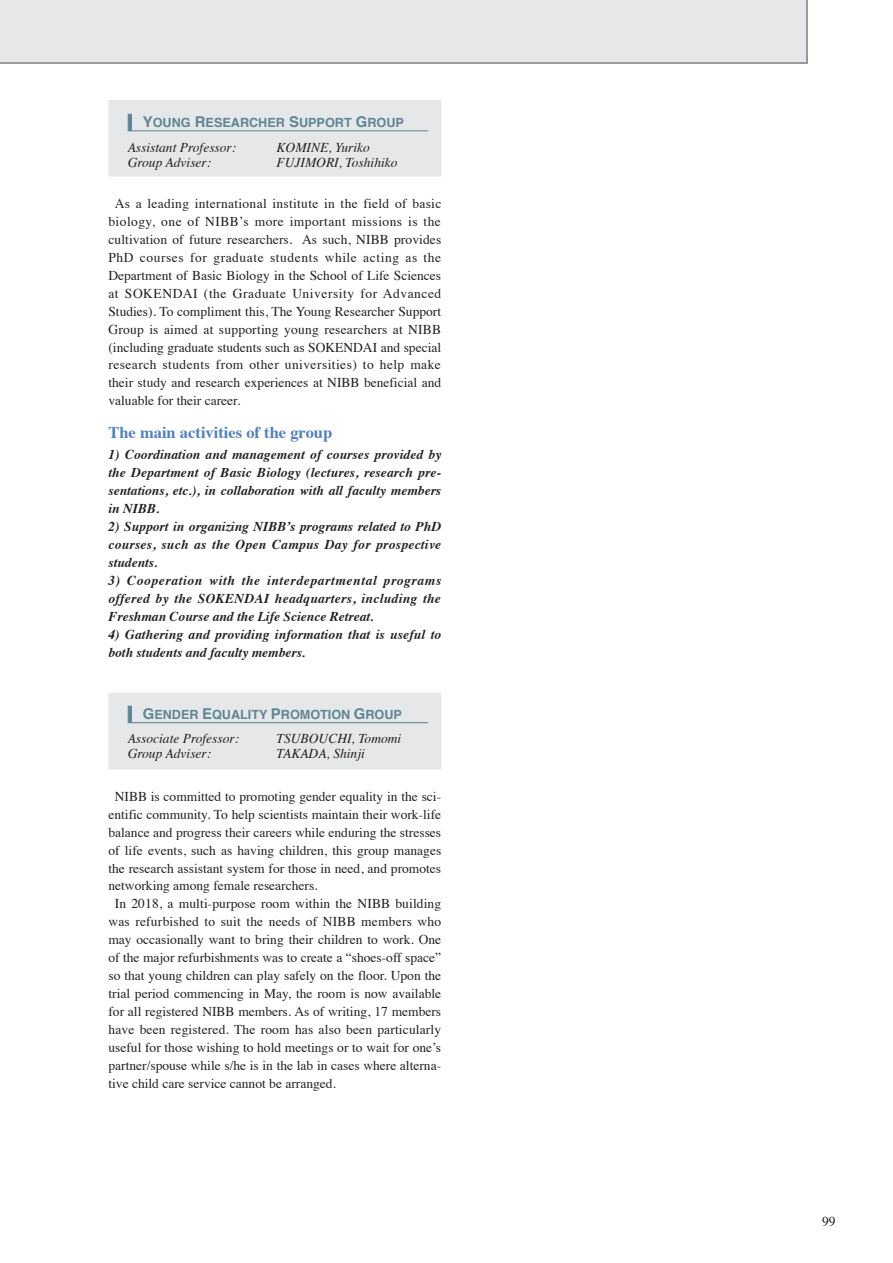
<style>
.page{position:relative;width:893px;height:1263px;background:#fff}
.page>*{position:absolute;margin:0;border:0;box-sizing:border-box;transform-origin:0 0}
.t1{font:700 16.5px "Times";color:#5080c1}
.t2{font:13.5px/18px "Times";color:#231f20;text-align:justify}
.t3{font:italic 700 13.5px/18px "Times";color:#231f20;text-align:justify}
.t4{font:italic 13.5px "Times";color:#231f20}
.t5{font:700 12.6px "Helvetica";color:#5f8696}
.s1{font-size:14.85px}
</style>
<div class="page">
<div style="left:0;top:0;width:808px;height:64px;background:#e6e7e9"></div>
<hr style="left:806px;top:0;width:2px;height:64px;background:#97999c">
<div style="left:108px;top:100px;width:333px;height:76px;background:#e6e7e9"></div>
<hr style="left:128px;top:114px;width:4px;height:17px;background:#5f8696">
<hr style="left:128px;top:130px;width:300px;height:1px;background:#5f8696">
<div style="left:108px;top:693px;width:333px;height:76px;background:#e6e7e9"></div>
<hr style="left:128px;top:706px;width:4px;height:17px;background:#5f8696">
<hr style="left:128px;top:722px;width:300px;height:1px;background:#5f8696">
<hr style="left:0;top:62px;width:808px;height:2px;background:#97999c">
<p class="t5" style="left:143px;top:113px;width:263px"><span class="s1">Y</span>OUNG <span class="s1">R</span>ESEARCHER <span class="s1">S</span>UPPORT <span class="s1">G</span>ROUP</p>
<p class="t4" style="left:128px;top:135px;width:110px">Assistant Professor:</p>
<p class="t4" style="left:277px;top:135px;width:95px">KOMINE, Yuriko</p>
<p class="t4" style="left:128px;top:150px;width:85px">Group Adviser:</p>
<p class="t4" style="left:277px;top:150px;width:122px">FUJIMORI, Toshihiko</p>
<p class="t2" style="left:108px;top:193px;width:334px;text-indent:6px">As a leading international institute in the field of basic biology, one of NIBB’s more important missions is the cultivation of future researchers. As such, NIBB provides PhD courses for graduate students while acting as the Department of Basic Biology in the School of Life Sciences at SOKENDAI (the Graduate University for Advanced Studies). To compliment this, The Young Researcher Support Group is aimed at supporting young researchers at NIBB (including graduate students such as SOKENDAI and special research students from other universities) to help make their study and research experiences at NIBB beneficial and valuable for their career.</p>
<p class="t1" style="left:108px;top:417px;width:225px">The main activities of the group</p>
<p class="t3" style="left:108px;top:444px;width:334px">1) Coordination and management of courses provided by the Department of Basic Biology (lectures, research pre&shy;sentations, etc.), in collaboration with all faculty members in NIBB.</p>
<p class="t3" style="left:108px;top:516px;width:334px">2) Support in organizing NIBB’s programs related to PhD courses, such as the Open Campus Day for prospective students.</p>
<p class="t3" style="left:108px;top:570px;width:334px">3) Cooperation with the interdepartmental programs offered by the SOKENDAI headquarters, including the Freshman Course and the Life Science Retreat.</p>
<p class="t3" style="left:108px;top:624px;width:334px">4) Gathering and providing information that is useful to both students and faculty members.</p>
<p class="t5" style="left:143px;top:704px;width:261px"><span class="s1">G</span>ENDER <span class="s1">E</span>QUALITY <span class="s1">P</span>ROMOTION <span class="s1">G</span>ROUP</p>
<p class="t4" style="left:128px;top:727px;width:113px">Associate Professor:</p>
<p class="t4" style="left:277px;top:727px;width:126px">TSUBOUCHI, Tomomi</p>
<p class="t4" style="left:128px;top:742px;width:85px">Group Adviser:</p>
<p class="t4" style="left:277px;top:742px;width:90px">TAKADA, Shinji</p>
<p class="t2" style="left:115px;top:786px;width:328px">NIBB is committed to promoting gender equality in the sci-</p>
<p class="t2" style="left:108px;top:804px;width:334px">entific community. To help scientists maintain their work-life</p>
<p class="t2" style="left:108px;top:822px;width:334px">balance and progress their careers while enduring the stresses</p>
<p class="t2" style="left:108px;top:840px;width:334px">of life events, such as having children, this group manages</p>
<p class="t2" style="left:108px;top:858px;width:334px">the research assistant system for those in need, and promotes</p>
<p class="t2" style="left:108px;top:876px;width:211px">networking among female researchers.</p>
<p class="t2" style="left:115px;top:894px;width:328px">In 2018, a multi-purpose room within the NIBB building</p>
<p class="t2" style="left:108px;top:912px;width:334px">was refurbished to suit the needs of NIBB members who</p>
<p class="t2" style="left:108px;top:930px;width:334px">may occasionally want to bring their children to work. One</p>
<p class="t2" style="left:108px;top:948px;width:334px">of the major refurbishments was to create a “shoes-off space”</p>
<p class="t2" style="left:108px;top:966px;width:334px">so that young children can play safely on the floor. Upon the</p>
<p class="t2" style="left:108px;top:984px;width:334px">trial period commencing in May, the room is now available</p>
<p class="t2" style="left:108px;top:1001px;width:334px">for all registered NIBB members. As of writing, 17 members</p>
<p class="t2" style="left:108px;top:1019px;width:334px">have been registered. The room has also been particularly</p>
<p class="t2" style="left:108px;top:1037px;width:334px">useful for those wishing to hold meetings or to wait for one’s</p>
<p class="t2" style="left:108px;top:1055px;width:334px">partner/spouse while s/he is in the lab in cases where alterna-</p>
<p class="t2" style="left:108px;top:1073px;width:229px">tive child care service cannot be arranged.</p>
<p class="t2" style="left:822px;top:1211px;width:15px">99</p>
</div>
